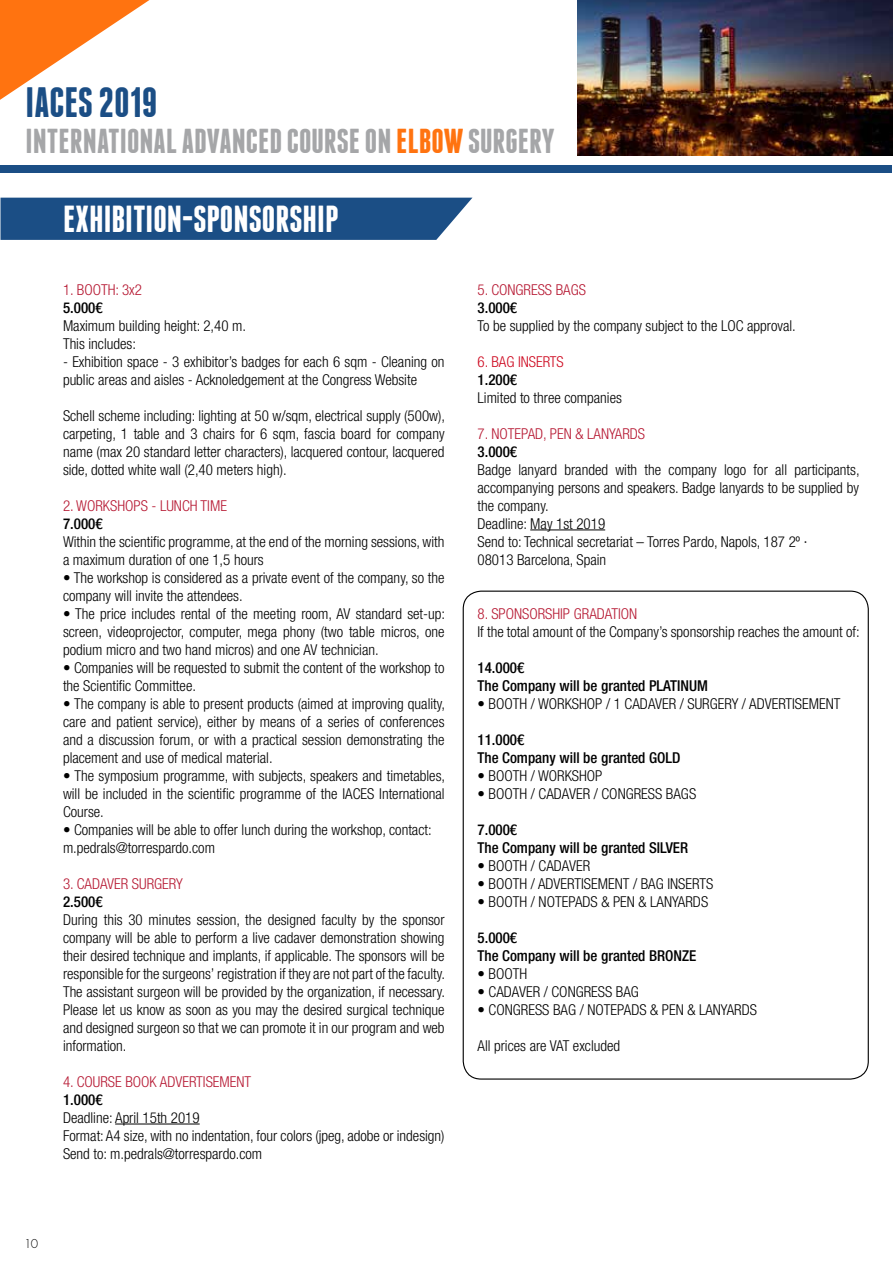
<style>
.page{position:relative;width:893px;height:1263px;background:#fff}
.page>*{position:absolute;margin:0;border:0;box-sizing:border-box;transform-origin:0 0}
.t1{font:700 42.3px "Franchise";color:#1b4e85}
.t2{font:700 37.5px "Franchise";color:#fff}
.t3{font:700 34.5px "Franchise";color:#a5a6a8}
.t4{font:300 condensed 15px/18px "Helvetica Neue LT Com";color:#000}
.t5{font:500 condensed 15px/18px "Helvetica Neue LT Com";color:#000}
.t6{font:300 condensed 15px "Helvetica Neue LT Com";color:#b61832}
.t7{font:300 condensed 15px "Helvetica Neue LT Com";color:#cd071e}
.t8{font:300 13.5px "Futura T";color:#000}
.s1{color:#ff7310}
</style>
<div class="page">
<img style="left:578px;top:0;width:315px;height:155px">
<svg style="left:0;top:0;width:150px;height:100px"></svg>
<div style="left:0;top:165px;width:892px;height:8px;background:#1b4e85"></div>
<div style="left:1px;top:198px;width:471px;height:42px;background:#1b4e85"></div>
<hr style="left:115px;top:1123px;width:85px;height:1px;background:#000">
<hr style="left:530px;top:529px;width:75px;height:1px;background:#000">
<h1 class="t1" style="left:26px;top:83px;width:133px">IACES 2019</h1>
<h3 class="t3" style="left:26px;top:125px;width:530px">INTERNATIONAL ADVANCED COURSE ON <span class="s1">ELBOW</span>SURGERY</h3>
<h2 class="t2" style="left:63px;top:201px;width:277px">EXHIBITION-SPONSORSHIP</h2>
<p class="t6" style="left:63px;top:281px;width:81px">1. BOOTH: 3x2</p>
<p class="t5" style="left:63px;top:298px;width:41px">5.000€</p>
<p class="t4" style="left:63px;top:316px;width:185px">Maximum building height: 2,40 m.<br>This includes:</p>
<p class="t4" style="left:63px;top:352px;width:383px">- Exhibition space - 3 exhibitor’s badges for each 6 sqm - Cleaning on public areas and aisles - Acknoledgement at the Congress Website</p>
<p class="t4" style="left:63px;top:406px;width:384px;text-align:justify">Schell scheme including: lighting at 50 w/sqm, electrical supply (500w), carpeting, 1 table and 3 chairs for 6 sqm, fascia board for company name (max 20 standard letter characters), lacquered contour, lacquered side, dotted white wall (2,40 meters high).</p>
<p class="t6" style="left:63px;top:497px;width:166px">2. WORKSHOPS - LUNCH TIME</p>
<p class="t5" style="left:63px;top:514px;width:41px">7.000€</p>
<p class="t4" style="left:63px;top:532px;width:383px">Within the scientific programme, at the end of the morning sessions, with a maximum duration of one 1,5 hours</p>
<p class="t4" style="left:63px;top:568px;width:383px">• The workshop is considered as a private event of the company, so the company will invite the attendees.</p>
<p class="t4" style="left:63px;top:604px;width:384px;text-align:justify">• The price includes rental of the meeting room, AV standard set-up: screen, videoprojector, computer, mega phony (two table micros, one podium micro and two hand micros) and one AV technician.</p>
<p class="t4" style="left:63px;top:658px;width:383px">• Companies will be requested to submit the content of the workshop to the Scientific Committee.</p>
<p class="t4" style="left:63px;top:694px;width:384px;text-align:justify">• The company is able to present products (aimed at improving quality, care and patient service), either by means of a series of conferences and a discussion forum, or with a practical session demonstrating the placement and use of medical material.</p>
<p class="t4" style="left:63px;top:766px;width:384px;text-align:justify">• The symposium programme, with subjects, speakers and timetables, will be included in the scientific programme of the IACES International Course.</p>
<p class="t4" style="left:63px;top:820px;width:370px">• Companies will be able to offer lunch during the workshop, contact: m.pedrals@torrespardo.com</p>
<p class="t6" style="left:63px;top:875px;width:121px">3. CADAVER SURGERY</p>
<p class="t5" style="left:63px;top:892px;width:41px">2.500€</p>
<p class="t4" style="left:63px;top:910px;width:384px;text-align:justify">During this 30 minutes session, the designed faculty by the sponsor company will be able to perform a live cadaver demonstration showing their desired technique and implants, if applicable. The sponsors will be responsible for the surgeons’ registration if they are not part of the faculty.<br>The assistant surgeon will be provided by the organization, if necessary.<br>Please let us know as soon as you may the desired surgical technique and designed surgeon so that we can promote it in our program and web information.</p>
<p class="t6" style="left:63px;top:1073px;width:190px">4. COURSE BOOK ADVERTISEMENT</p>
<p class="t5" style="left:63px;top:1090px;width:41px">1.000€</p>
<p class="t4" style="left:63px;top:1108px;width:383px">Deadline: April 15th 2019<br>Format: A4 size, with no indentation, four colors (jpeg, adobe or indesign)<br>Send to: m.pedrals@torrespardo.com</p>
<p class="t8" style="left:24px;top:1236px;width:15px">10</p>
<p class="t6" style="left:477px;top:281px;width:110px">5. CONGRESS BAGS</p>
<p class="t5" style="left:477px;top:298px;width:41px">3.000€</p>
<p class="t4" style="left:477px;top:316px;width:320px">To be supplied by the company subject to the LOC approval.</p>
<p class="t7" style="left:477px;top:353px;width:88px">6. BAG INSERTS</p>
<p class="t5" style="left:477px;top:370px;width:41px">1.200€</p>
<p class="t4" style="left:477px;top:388px;width:146px">Limited to three companies</p>
<p class="t6" style="left:477px;top:425px;width:169px">7. NOTEPAD, PEN &amp; LANYARDS</p>
<p class="t5" style="left:477px;top:442px;width:41px">3.000€</p>
<p class="t4" style="left:477px;top:460px;width:384px">Badge lanyard branded with the company logo for all participants, accompanying persons and speakers. Badge lanyards to be supplied by the company.<br>Deadline: May 1st 2019<br>Send to: Technical secretariat – Torres Pardo, Napols, 187 2º ·<br>08013 Barcelona, Spain</p>
<p class="t6" style="left:477px;top:605px;width:161px">8. SPONSORSHIP GRADATION</p>
<p class="t4" style="left:477px;top:622px;width:384px">If the total amount of the Company’s sponsorship reaches the amount of:</p>
<p class="t5" style="left:477px;top:658px;width:232px">14.000€<br>The Company will be granted PLATINUM</p>
<p class="t4" style="left:477px;top:694px;width:364px">• BOOTH / WORKSHOP / 1 CADAVER / SURGERY / ADVERTISEMENT</p>
<p class="t5" style="left:477px;top:730px;width:204px">11.000€<br>The Company will be granted GOLD</p>
<p class="t4" style="left:477px;top:766px;width:126px">• BOOTH / WORKSHOP</p>
<p class="t4" style="left:477px;top:784px;width:220px">• BOOTH / CADAVER / CONGRESS BAGS</p>
<p class="t5" style="left:477px;top:820px;width:212px">7.000€<br>The Company will be granted SILVER</p>
<p class="t4" style="left:477px;top:856px;width:114px">• BOOTH / CADAVER</p>
<p class="t4" style="left:477px;top:874px;width:237px">• BOOTH / ADVERTISEMENT / BAG INSERTS</p>
<p class="t4" style="left:477px;top:892px;width:232px">• BOOTH / NOTEPADS &amp; PEN &amp; LANYARDS</p>
<p class="t5" style="left:477px;top:928px;width:220px">5.000€<br>The Company will be granted BRONZE</p>
<p class="t4" style="left:477px;top:964px;width:51px">• BOOTH</p>
<p class="t4" style="left:477px;top:982px;width:163px">• CADAVER / CONGRESS BAG</p>
<p class="t4" style="left:477px;top:1000px;width:281px">• CONGRESS BAG / NOTEPADS &amp; PEN &amp; LANYARDS</p>
<p class="t4" style="left:477px;top:1036px;width:144px">All prices are VAT excluded</p>
</div>
